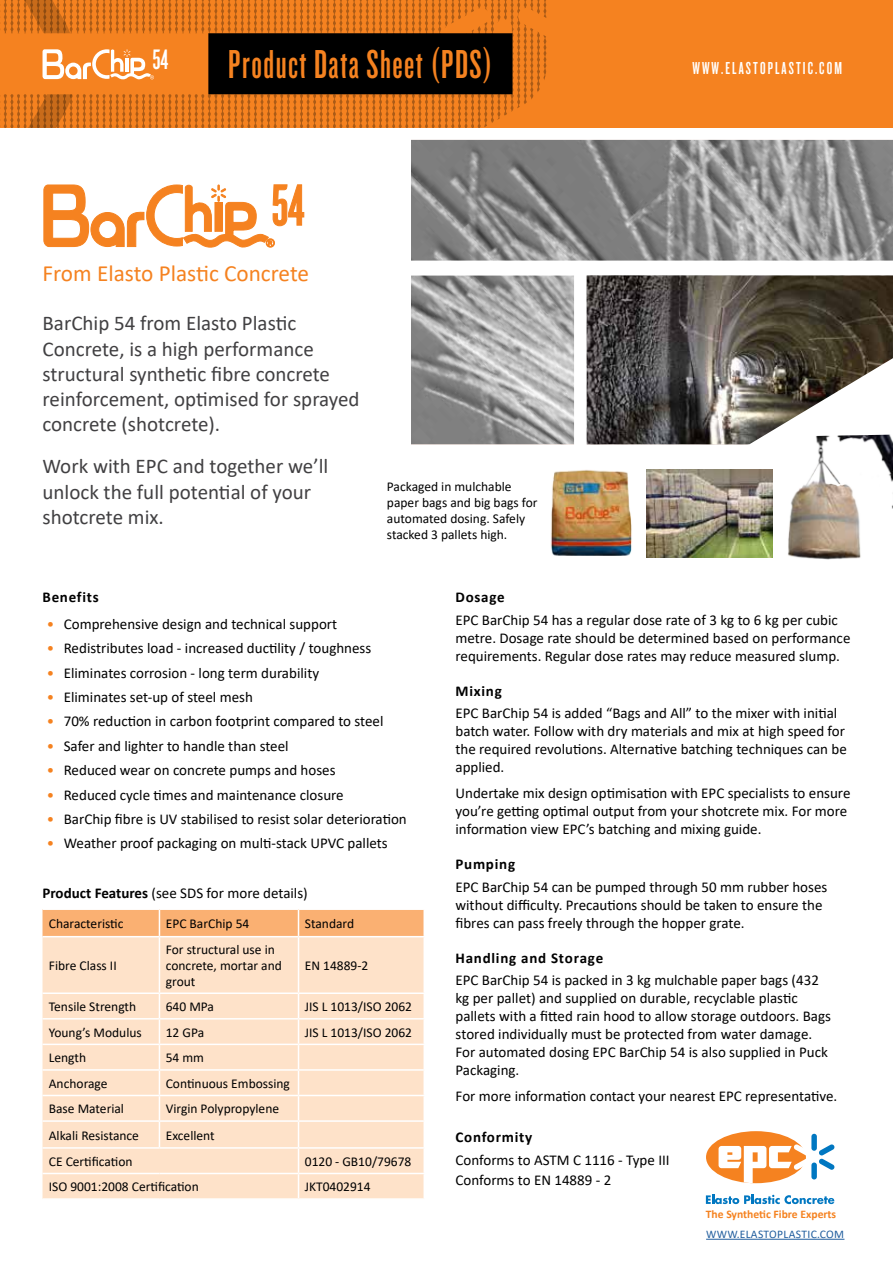
<style>
.page{position:relative;width:893px;height:1263px;background:#fff}
.page>*{position:absolute;margin:0;border:0;box-sizing:border-box;transform-origin:0 0}
.t1{font:60.6px "Knockout HTF47 Bantamweight";color:#f58220}
.t2{font:42px "Knockout HTF47 Bantamweight";letter-spacing:.035em;color:#f58220}
.t3{font:29.25px "Knockout HTF47 Bantamweight";color:#fff}
.t4{font:23.25px "Calibri";color:#f58220}
.t5{font:21px/25.2px "Calibri";color:#414042}
.t6{font:18px "Knockout HTF47 Bantamweight";letter-spacing:.115em;color:#fff}
.t7{font:15px/18px "Calibri";color:#000}
.t8{font:700 15px "Calibri";letter-spacing:.05em;color:#000}
.t9{font:13.5px/16.2px "Calibri";color:#000}
.t10{font:700 11.55px "Calibri";color:#f58220}
.t11{font:11.55px "Calibri";letter-spacing:.03em;color:#215e9e}
.s1{color:#f58220}
.s2{font-weight:700}
</style>
<div class="page">
<div style="left:0;top:0;width:893px;height:128px;background:#f58220"></div>
<img style="left:371px;top:0;width:176px;height:128px">
<svg style="left:442px;top:0;width:105px;height:70px"></svg>
<div style="left:209px;top:34px;width:303px;height:60px;background:#000"></div>
<div style="left:208px;top:33px;width:304px;height:61px;border:2px solid #000"></div>
<img style="left:411px;top:140px;width:482px;height:304px">
<svg style="left:411px;top:261px;width:482px;height:15px"></svg>
<div style="left:574px;top:270px;width:13px;height:196px;background:#fff;border:2px solid #fff"></div>
<svg style="left:0;top:0;width:371px;height:248px"></svg>
<div style="left:706px;top:1131px;width:100px;height:52px;background:#f58220;border-radius:50%"></div>
<svg style="left:706px;top:1194px;width:128px;height:10px"></svg>
<svg style="left:719px;top:1134px;width:116px;height:49px"></svg>
<hr style="left:706px;top:1239px;width:138px;height:1px;background:#215e9e">
<img style="left:646px;top:470px;width:127px;height:87px">
<img style="left:788px;top:444px;width:105px;height:116px">
<img style="left:551px;top:464px;width:81px;height:92px">
<div style="left:43px;top:937px;width:380px;height:261px;background:#fee2c9"></div>
<svg style="left:43px;top:909px;width:380px;height:27px;background:#fab276"></svg>
<hr style="left:159px;top:937px;width:1px;height:55px;background:#fff">
<hr style="left:298px;top:937px;width:1px;height:55px;background:#fff">
<hr style="left:159px;top:992px;width:139px;height:2px;background:#fff">
<hr style="left:298px;top:992px;width:127px;height:2px;background:#fff">
<hr style="left:159px;top:1018px;width:139px;height:1px;background:#fff">
<hr style="left:298px;top:1018px;width:127px;height:1px;background:#fff">
<hr style="left:159px;top:1043px;width:139px;height:2px;background:#fff">
<hr style="left:298px;top:1043px;width:127px;height:2px;background:#fff">
<hr style="left:159px;top:1069px;width:139px;height:2px;background:#fff">
<hr style="left:298px;top:1069px;width:127px;height:2px;background:#fff">
<hr style="left:159px;top:1095px;width:139px;height:1px;background:#fff">
<hr style="left:298px;top:1095px;width:127px;height:1px;background:#fff">
<hr style="left:159px;top:1120px;width:139px;height:2px;background:#fff">
<svg style="left:159px;top:994px;width:1px;height:153px"></svg>
<hr style="left:298px;top:1120px;width:127px;height:2px;background:#fff">
<hr style="left:159px;top:1147px;width:139px;height:2px;background:#fff">
<hr style="left:298px;top:1147px;width:127px;height:2px;background:#fff">
<hr style="left:298px;top:1173px;width:127px;height:1px;background:#fff">
<svg style="left:298px;top:994px;width:1px;height:204px"></svg>
<hr style="left:43px;top:908px;width:116px;height:2px;background:#fff">
<hr style="left:43px;top:992px;width:116px;height:2px;background:#fff">
<hr style="left:43px;top:1018px;width:116px;height:1px;background:#fff">
<hr style="left:43px;top:1043px;width:116px;height:2px;background:#fff">
<hr style="left:43px;top:1069px;width:116px;height:2px;background:#fff">
<hr style="left:43px;top:1095px;width:116px;height:1px;background:#fff">
<hr style="left:43px;top:1120px;width:116px;height:2px;background:#fff">
<hr style="left:43px;top:1147px;width:116px;height:2px;background:#fff">
<hr style="left:43px;top:1173px;width:116px;height:1px;background:#fff">
<hr style="left:159px;top:1173px;width:139px;height:1px;background:#fff">
<img style="left:587px;top:275px;width:306px;height:169px">
<h3 class="t3" style="left:153px;top:45px;width:17px">54</h3>
<h2 class="t2" style="left:228px;top:43px;width:266px">Product Data Sheet (PDS)</h2>
<h1 class="t1" style="left:271px;top:175px;width:34px">54</h1>
<h3 class="t4" style="left:43px;top:257px;width:268px">From Elasto Plastic Concrete</h3>
<h3 class="t5" style="left:43px;top:310px;width:319px">BarChip 54 from Elasto Plastic<br>Concrete, is a high performance structural synthetic fibre concrete reinforcement, optimised for sprayed concrete (shotcrete).</h3>
<h3 class="t5" style="left:43px;top:453px;width:287px">Work with EPC and together we’ll unlock the full potential of your shotcrete mix.</h3>
<p class="t9" style="left:387px;top:478px;width:152px">Packaged in mulchable paper bags and big bags for automated dosing. Safely stacked 3 pallets high.</p>
<p class="t6" style="left:692px;top:59px;width:151px">WWW.ELASTOPLASTIC.COM</p>
<p class="t8" style="left:43px;top:587px;width:58px">Benefits</p>
<p class="t7" style="left:47px;top:614px;width:292px"><span class="s1">•</span> Comprehensive design and technical support</p>
<p class="t7" style="left:47px;top:639px;width:326px"><span class="s1">•</span> Redistributes load - increased ductility / toughness</p>
<p class="t7" style="left:47px;top:663px;width:274px"><span class="s1">•</span> Eliminates corrosion - long term durability</p>
<p class="t7" style="left:47px;top:688px;width:208px"><span class="s1">•</span> Eliminates set-up of steel mesh</p>
<p class="t7" style="left:47px;top:712px;width:338px"><span class="s1">•</span> 70% reduction in carbon footprint compared to steel</p>
<p class="t7" style="left:47px;top:736px;width:243px"><span class="s1">•</span> Safer and lighter to handle than steel</p>
<p class="t7" style="left:47px;top:761px;width:290px"><span class="s1">•</span> Reduced wear on concrete pumps and hoses</p>
<p class="t7" style="left:47px;top:785px;width:298px"><span class="s1">•</span> Reduced cycle times and maintenance closure</p>
<p class="t7" style="left:47px;top:809px;width:362px"><span class="s1">•</span> BarChip fibre is UV stabilised to resist solar deterioration</p>
<p class="t7" style="left:47px;top:834px;width:342px"><span class="s1">•</span> Weather proof packaging on multi-stack UPVC pallets</p>
<p class="t7" style="left:43px;top:884px;width:267px"><span class="s2">Product Features</span> (see SDS for more details)</p>
<p class="t9" style="left:49px;top:915px;width:76px">Characteristic</p>
<p class="t9" style="left:166px;top:915px;width:85px">EPC BarChip 54</p>
<p class="t9" style="left:305px;top:915px;width:51px">Standard</p>
<p class="t9" style="left:49px;top:957px;width:69px">Fibre Class II</p>
<p class="t9" style="left:166px;top:941px;width:118px">For structural use in concrete, mortar and grout</p>
<p class="t9" style="left:305px;top:957px;width:65px">EN 14889-2</p>
<p class="t9" style="left:49px;top:998px;width:89px">Tensile Strength</p>
<p class="t9" style="left:166px;top:998px;width:50px">640 MPa</p>
<p class="t9" style="left:305px;top:998px;width:109px">JIS L 1013/ISO 2062</p>
<p class="t9" style="left:49px;top:1024px;width:94px">Young’s Modulus</p>
<p class="t9" style="left:166px;top:1024px;width:40px">12 GPa</p>
<p class="t9" style="left:305px;top:1024px;width:109px">JIS L 1013/ISO 2062</p>
<p class="t9" style="left:49px;top:1049px;width:39px">Length</p>
<p class="t9" style="left:166px;top:1049px;width:40px">54 mm</p>
<p class="t9" style="left:49px;top:1075px;width:60px">Anchorage</p>
<p class="t9" style="left:166px;top:1075px;width:126px">Continuous Embossing</p>
<p class="t9" style="left:49px;top:1100px;width:77px">Base Material</p>
<p class="t9" style="left:166px;top:1100px;width:115px">Virgin Polypropylene</p>
<p class="t9" style="left:49px;top:1126px;width:92px">Alkali Resistance</p>
<p class="t9" style="left:166px;top:1126px;width:50px">Excellent</p>
<p class="t9" style="left:49px;top:1153px;width:85px">CE Certification</p>
<p class="t9" style="left:305px;top:1153px;width:108px">0120 - GB10/79678</p>
<p class="t9" style="left:49px;top:1178px;width:151px">ISO 9001:2008 Certification</p>
<p class="t9" style="left:305px;top:1178px;width:67px">JKT0402914</p>
<p class="t8" style="left:455px;top:587px;width:51px">Dosage</p>
<p class="t7" style="left:455px;top:610px;width:396px">EPC BarChip 54 has a regular dose rate of 3 kg to 6 kg per cubic metre. Dosage rate should be determined based on performance requirements. Regular dose rates may reduce measured slump.</p>
<p class="t8" style="left:455px;top:680px;width:48px">Mixing</p>
<p class="t7" style="left:455px;top:703px;width:393px">EPC BarChip 54 is added “Bags and All” to the mixer with initial batch water. Follow with dry materials and mix at high speed for the required revolutions. Alternative batching techniques can be applied.</p>
<p class="t7" style="left:455px;top:784px;width:396px">Undertake mix design optimisation with EPC specialists to ensure you’re getting optimal output from your shotcrete mix. For more information view EPC’s batching and mixing guide.</p>
<p class="t8" style="left:455px;top:854px;width:61px">Pumping</p>
<p class="t7" style="left:455px;top:877px;width:373px">EPC BarChip 54 can be pumped through 50 mm rubber hoses without difficulty. Precautions should be taken to ensure the fibres can pass freely through the hopper grate.</p>
<p class="t8" style="left:455px;top:947px;width:149px">Handling and Storage</p>
<p class="t7" style="left:455px;top:970px;width:377px">EPC BarChip 54 is packed in 3 kg mulchable paper bags (432 kg per pallet) and supplied on durable, recyclable plastic pallets with a fitted rain hood to allow storage outdoors. Bags stored individually must be protected from water damage.<br>For automated dosing EPC BarChip 54 is also supplied in Puck Packaging.</p>
<p class="t7" style="left:455px;top:1087px;width:383px">For more information contact your nearest EPC representative.</p>
<p class="t8" style="left:455px;top:1127px;width:78px">Conformity</p>
<p class="t7" style="left:455px;top:1149px;width:216px;line-height:20.1px">Conforms to ASTM C 1116 - Type III<br>Conforms to EN 14889 - 2</p>
<p class="t10" style="left:706px;top:1206px;width:132px">The Synthetic Fibre Experts</p>
<p class="t11" style="left:706px;top:1226px;width:140px">WWW.ELASTOPLASTIC.COM</p>
</div>
